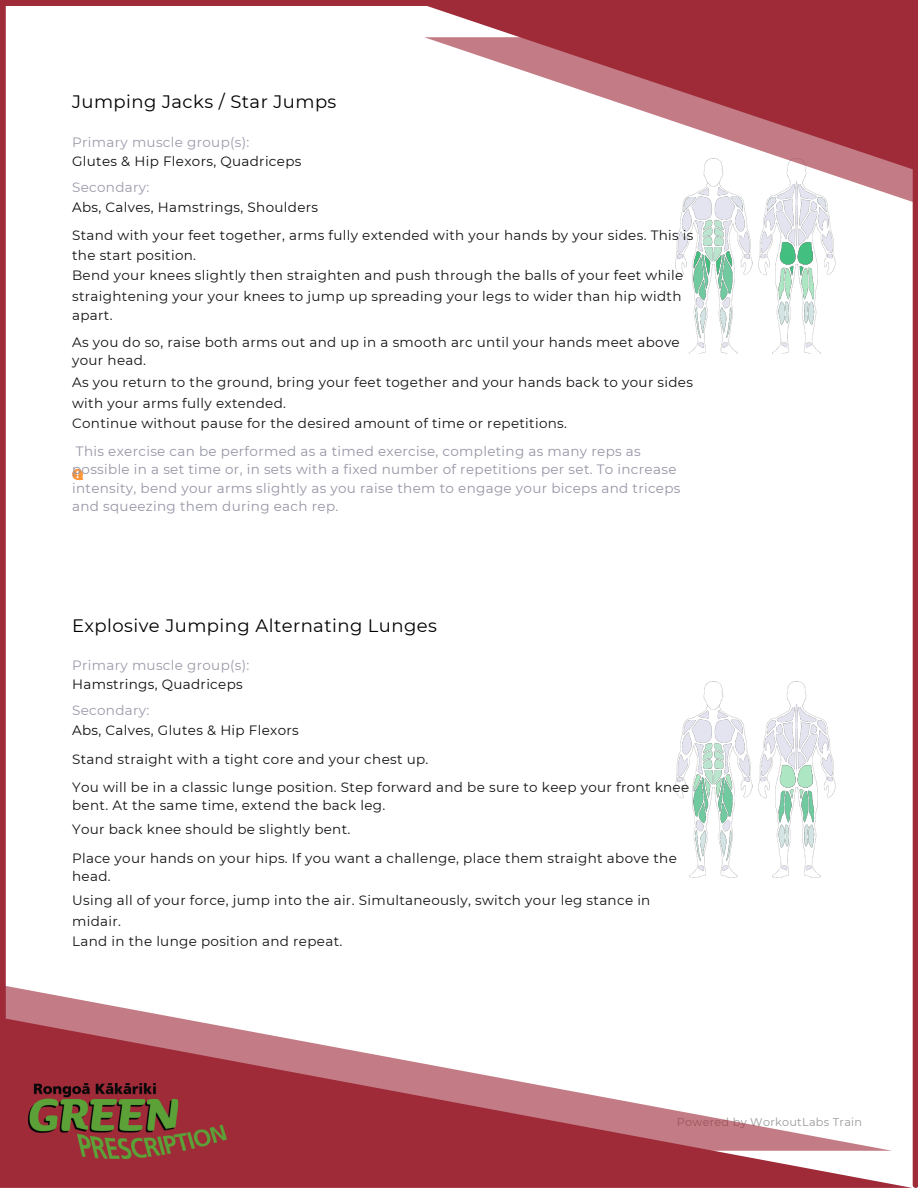
<style>
.page{position:relative;width:918px;height:1188px;background:#fff}
.page>*{position:absolute;margin:0;border:0;box-sizing:border-box;transform-origin:0 0}
.t1{font:18px "Montserrat";letter-spacing:.025em;color:#000}
.t2{font:13.5px "Montserrat";letter-spacing:.025em;color:#121212}
.t3{font:13.5px "Montserrat";letter-spacing:.025em;color:#9595a6}
.t4{font:13.5px "Montserrat";letter-spacing:.025em;color:#0e0e0e}
.t5{font:13.5px "Montserrat";letter-spacing:.025em;color:#9b9bab}
.t6{font:11.25px "Montserrat";letter-spacing:.025em;color:#999}
</style>
<div class="page">
<svg style="left:72px;top:469px;width:11px;height:11px"></svg>
<img style="left:676px;top:204px;width:159px;height:150px">
<img style="left:676px;top:682px;width:159px;height:196px">
<svg style="left:6px;top:986px;width:166px;height:31px"></svg>
<svg style="left:0;top:1017px;width:912px;height:171px"></svg>
<svg style="left:683px;top:171px;width:230px;height:33px"></svg>
<svg style="left:424px;top:6px;width:494px;height:165px"></svg>
<img style="left:28px;top:1084px;width:198px;height:75px">
<div style="left:0;top:3px;width:6px;height:1039px;background:#9f2b39"></div>
<div style="left:913px;top:146px;width:5px;height:1039px;background:#9f2b39"></div>
<div style="left:0;top:0;width:918px;height:6px;background:#9f2b39"></div>
<p class="t1" style="left:72px;top:91px;width:266px">Jumping Jacks / Star Jumps</p>
<p class="t5" style="left:72px;top:134px;width:179px">Primary muscle group(s):</p>
<p class="t4" style="left:72px;top:153px;width:231px">Glutes &amp; Hip Flexors, Quadriceps</p>
<p class="t5" style="left:72px;top:179px;width:79px">Secondary:</p>
<p class="t4" style="left:72px;top:199px;width:248px">Abs, Calves, Hamstrings, Shoulders</p>
<p class="t2" style="left:72px;top:227px;width:623px">Stand with your feet together, arms fully extended with your hands by your sides. This is</p>
<p class="t2" style="left:72px;top:247px;width:126px">the start position.</p>
<p class="t2" style="left:72px;top:267px;width:613px">Bend your knees slightly then straighten and push through the balls of your feet while</p>
<p class="t2" style="left:72px;top:288px;width:611px">straightening your your knees to jump up spreading your legs to wider than hip width</p>
<p class="t2" style="left:72px;top:307px;width:42px">apart.</p>
<p class="t2" style="left:72px;top:334px;width:609px">As you do so, raise both arms out and up in a smooth arc until your hands meet above</p>
<p class="t2" style="left:72px;top:352px;width:76px">your head.</p>
<p class="t2" style="left:72px;top:374px;width:622px">As you return to the ground, bring your feet together and your hands back to your sides</p>
<p class="t2" style="left:72px;top:395px;width:215px">with your arms fully extended.</p>
<p class="t2" style="left:72px;top:415px;width:496px">Continue without pause for the desired amount of time or repetitions.</p>
<p class="t3" style="left:76px;top:443px;width:566px">This exercise can be performed as a timed exercise, completing as many reps as</p>
<p class="t3" style="left:72px;top:461px;width:606px">possible in a set time or, in sets with a fixed number of repetitions per set. To increase</p>
<p class="t3" style="left:72px;top:480px;width:610px">intensity, bend your arms slightly as you raise them to engage your biceps and triceps</p>
<p class="t3" style="left:72px;top:498px;width:268px">and squeezing them during each rep.</p>
<p class="t1" style="left:72px;top:614px;width:366px">Explosive Jumping Alternating Lunges</p>
<p class="t5" style="left:72px;top:657px;width:179px">Primary muscle group(s):</p>
<p class="t4" style="left:72px;top:676px;width:172px">Hamstrings, Quadriceps</p>
<p class="t5" style="left:72px;top:702px;width:79px">Secondary:</p>
<p class="t4" style="left:72px;top:722px;width:228px">Abs, Calves, Glutes &amp; Hip Flexors</p>
<p class="t2" style="left:72px;top:751px;width:358px">Stand straight with a tight core and your chest up.</p>
<p class="t2" style="left:72px;top:779px;width:619px">You will be in a classic lunge position. Step forward and be sure to keep your front knee</p>
<p class="t2" style="left:72px;top:797px;width:315px">bent. At the same time, extend the back leg.</p>
<p class="t2" style="left:72px;top:821px;width:280px">Your back knee should be slightly bent.</p>
<p class="t2" style="left:72px;top:850px;width:606px">Place your hands on your hips. If you want a challenge, place them straight above the</p>
<p class="t2" style="left:72px;top:868px;width:40px">head.</p>
<p class="t2" style="left:72px;top:892px;width:580px">Using all of your force, jump into the air. Simultaneously, switch your leg stance in</p>
<p class="t2" style="left:72px;top:913px;width:50px">midair.</p>
<p class="t2" style="left:72px;top:933px;width:272px">Land in the lunge position and repeat.</p>
<p class="t6" style="left:677px;top:1115px;width:187px">Powered by WorkoutLabs Train</p>
</div>
